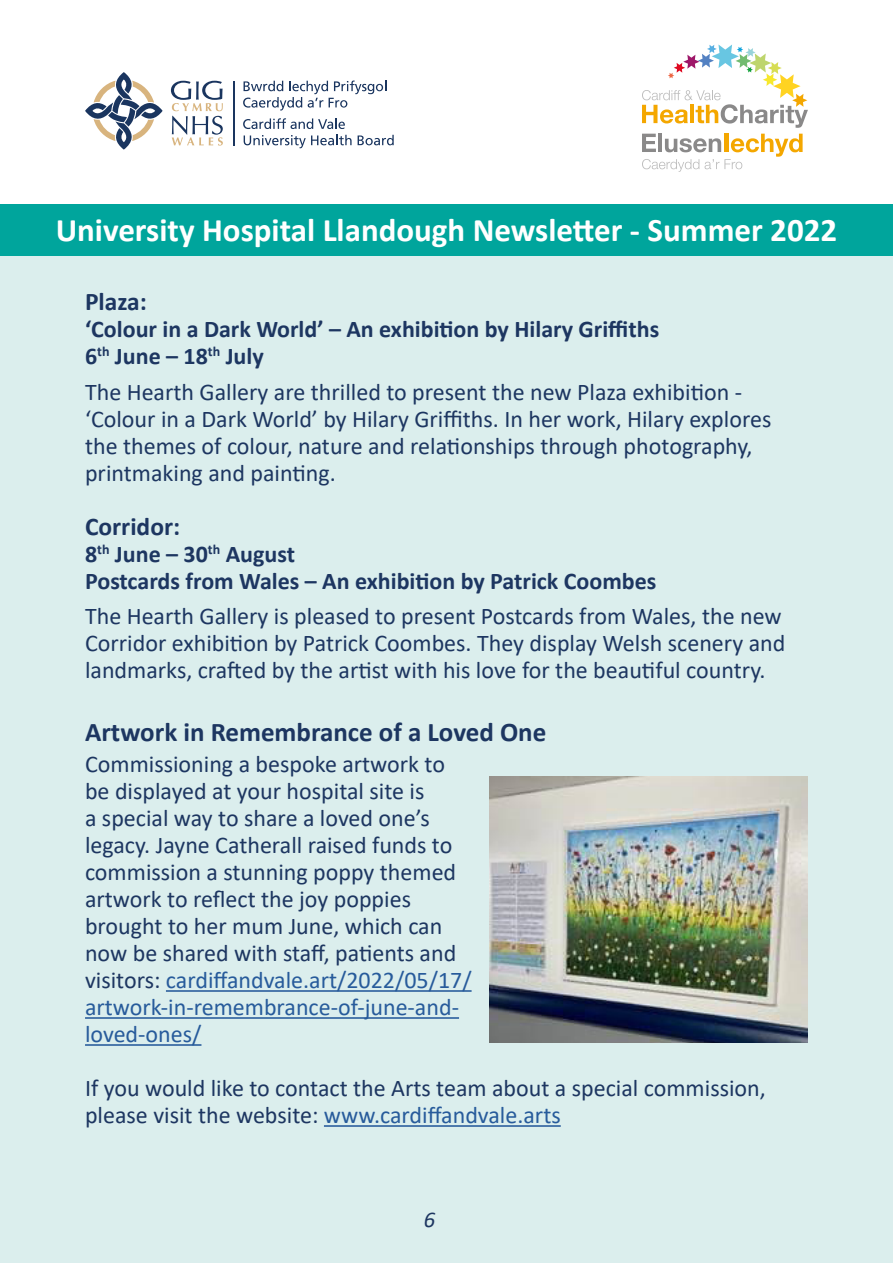
<style>
.page{position:relative;width:893px;height:1263px;background:#fff}
.page>*{position:absolute;margin:0;border:0;box-sizing:border-box;transform-origin:0 0}
.t1{font:700 33px "Calibri";color:#fff}
.t2{font:700 27px "Calibri";color:#1d3661}
.t3{font:700 25.5px "Calibri";color:#1d3661}
.t4{font:24px/27px "Calibri";color:#1d3661}
.t5{font:700 24px/27px "Calibri";color:#1d3661}
.t6{font:italic 22.5px "Calibri";color:#1d3661}
.s1{color:#275b9b}
</style>
<div class="page">
<div style="left:0;top:230px;width:893px;height:1033px;background:#dbeeed"></div>
<svg style="left:85px;top:72px;width:78px;height:78px"></svg>
<svg style="left:171px;top:81px;width:52px;height:65px"></svg>
<hr style="left:234px;top:81px;width:1px;height:64px;background:#1a355f">
<svg style="left:243px;top:81px;width:143px;height:30px"></svg>
<svg style="left:243px;top:118px;width:102px;height:11px"></svg>
<svg style="left:244px;top:135px;width:108px;height:13px"></svg>
<svg style="left:358px;top:135px;width:36px;height:10px"></svg>
<svg style="left:642px;top:45px;width:166px;height:83px"></svg>
<svg style="left:642px;top:134px;width:161px;height:38px"></svg>
<div style="left:0;top:205px;width:893px;height:51px;background:#00a59c"></div>
<hr style="left:166px;top:990px;width:306px;height:2px;background:#275b9b">
<hr style="left:85px;top:1017px;width:374px;height:2px;background:#275b9b">
<hr style="left:85px;top:1044px;width:116px;height:2px;background:#275b9b">
<hr style="left:324px;top:1125px;width:237px;height:2px;background:#275b9b">
<img style="left:489px;top:776px;width:319px;height:266px">
<h1 class="t1" style="left:56px;top:206px;width:783px">University Hospital Llandough Newsletter - Summer 2022</h1>
<p class="t3" style="left:85px;top:284px;width:63px">Plaza:</p>
<p class="t5" style="left:85px;top:316px;width:576px">‘Colour in a Dark World’ – An exhibition by Hilary Griffiths<br>6<sup>th</sup> June – 18<sup>th</sup> July</p>
<p class="t4" style="left:85px;top:378px;width:688px">The Hearth Gallery are thrilled to present the new Plaza exhibition - ‘Colour in a Dark World’ by Hilary Griffiths. In her work, Hilary explores the themes of colour, nature and relationships through photography, printmaking and painting.</p>
<p class="t3" style="left:85px;top:508px;width:97px">Corridor:</p>
<p class="t5" style="left:85px;top:540px;width:573px">8<sup>th</sup> June – 30<sup>th</sup> August<br>Postcards from Wales – An exhibition by Patrick Coombes</p>
<p class="t4" style="left:85px;top:602px;width:702px">The Hearth Gallery is pleased to present Postcards from Wales, the new<br>Corridor exhibition by Patrick Coombes. They display Welsh scenery and landmarks, crafted by the artist with his love for the beautiful country.</p>
<p class="t2" style="left:85px;top:713px;width:463px">Artwork in Remembrance of a Loved One</p>
<p class="t4" style="left:85px;top:750px;width:388px">Commissioning a bespoke artwork to be displayed at your hospital site is<br>a special way to share a loved one’s legacy. Jayne Catherall raised funds to commission a stunning poppy themed artwork to reflect the joy poppies brought to her mum June, which can now be shared with staff, patients and visitors: <span class="s1">cardiffandvale.art/2022/05/17/ artwork-in-remembrance-of-june-and&shy;loved-ones/</span></p>
<p class="t4" style="left:85px;top:1074px;width:682px">If you would like to contact the Arts team about a special commission, please visit the website: <span class="s1">www.cardiffandvale.arts</span></p>
<p class="t6" style="left:424px;top:1204px;width:13px">6</p>
</div>
